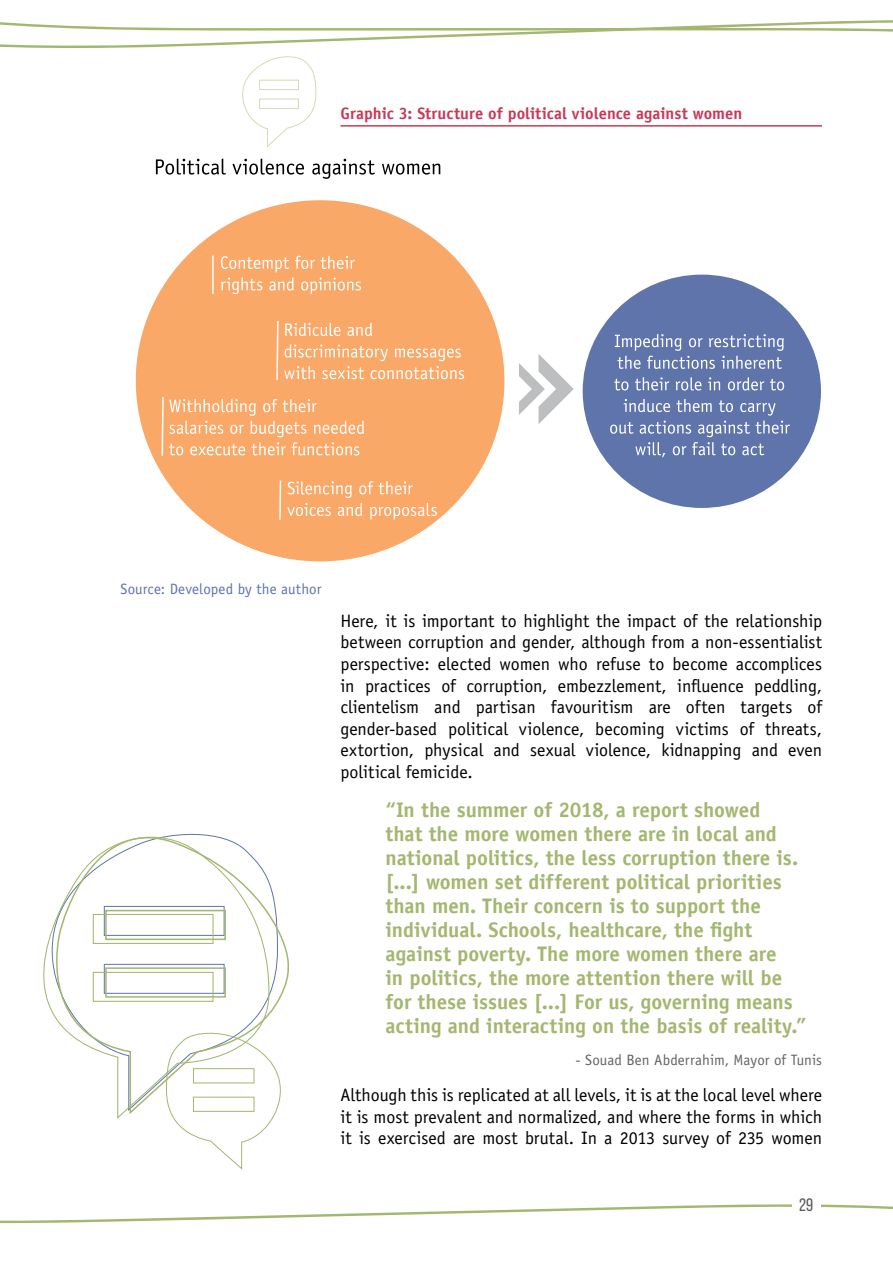
<style>
.page{position:relative;width:893px;height:1263px;background:#fff}
.page>*{position:absolute;margin:0;border:0;box-sizing:border-box;transform-origin:0 0}
.t1{font:700 21px/24px "Officina Sans LT";color:#a3b770}
.t2{font:18px/21.6px "Officina Sans LT";letter-spacing:-.005em;color:#000;text-align:justify}
.t3{font:18px "Bebas Neue";color:#58595b}
.t4{font:700 16.5px "Officina Sans LT";color:#c73a58}
.t5{font:15px "Officina Sans LT";letter-spacing:.005em;color:#636466}
.t6{font:15px "Officina Sans LT";letter-spacing:.01em;color:#5f74ab}
</style>
<div class="page">
<svg style="left:0;top:1204px;width:893px;height:19px"></svg>
<div style="left:792px;top:1191px;width:28px;height:27px;background:#fff"></div>
<svg style="left:0;top:20px;width:893px;height:127px"></svg>
<svg style="left:270px;top:884px;width:19px;height:130px"></svg>
<svg style="left:43px;top:833px;width:227px;height:286px"></svg>
<svg style="left:166px;top:1030px;width:115px;height:140px"></svg>
<div style="left:136px;top:200px;width:368px;height:361px;background:#f9a868;border-radius:50%"></div>
<div style="left:583px;top:275px;width:238px;height:233px;background:#5f74ab;border-radius:50%"></div>
<svg style="left:519px;top:354px;width:55px;height:70px"></svg>
<svg style="left:156px;top:159px;width:284px;height:20px"></svg>
<svg style="left:221px;top:256px;width:140px;height:38px"></svg>
<svg style="left:276px;top:321px;width:188px;height:59px"></svg>
<svg style="left:610px;top:399px;width:180px;height:58px"></svg>
<svg style="left:614px;top:377px;width:170px;height:13px"></svg>
<svg style="left:615px;top:334px;width:169px;height:35px"></svg>
<svg style="left:161px;top:397px;width:203px;height:59px"></svg>
<hr style="left:212px;top:255px;width:2px;height:39px;background:#fff">
<svg style="left:279px;top:480px;width:158px;height:41px"></svg>
<p class="t4" style="left:340px;top:103px;width:403px">Graphic 3: Structure of political violence against women</p>
<p class="t6" style="left:121px;top:580px;width:202px">Source: Developed by the author</p>
<p class="t2" style="left:340px;top:610px;width:483px">Here, it is important to highlight the impact of the relationship between corruption and gender, although from a non-essentialist perspective: elected women who refuse to become accomplices in practices of corruption, embezzlement, influence peddling, clientelism and partisan favouritism are often targets of gender-based political violence, becoming victims of threats, extortion, physical and sexual violence, kidnapping and even political femicide.</p>
<p class="t1" style="left:386px;top:798px;width:423px">“In the summer of 2018, a report showed<br>that the more women there are in local and national politics, the less corruption there is. [...] women set different political priorities than men. Their concern is to support the individual. Schools, healthcare, the fight against poverty. The more women there are<br>in politics, the more attention there will be for these issues [...] For us, governing means acting and interacting on the basis of reality.”</p>
<p class="t5" style="left:575px;top:1051px;width:248px">- Souad Ben Abderrahim, Mayor of Tunis</p>
<p class="t2" style="left:340px;top:1084px;width:483px">Although this is replicated at all levels, it is at the local level where it is most prevalent and normalized, and where the forms in which it is exercised are most brutal. In a 2013 survey of 235 women</p>
<p class="t3" style="left:799px;top:1195px;width:16px">29</p>
</div>
